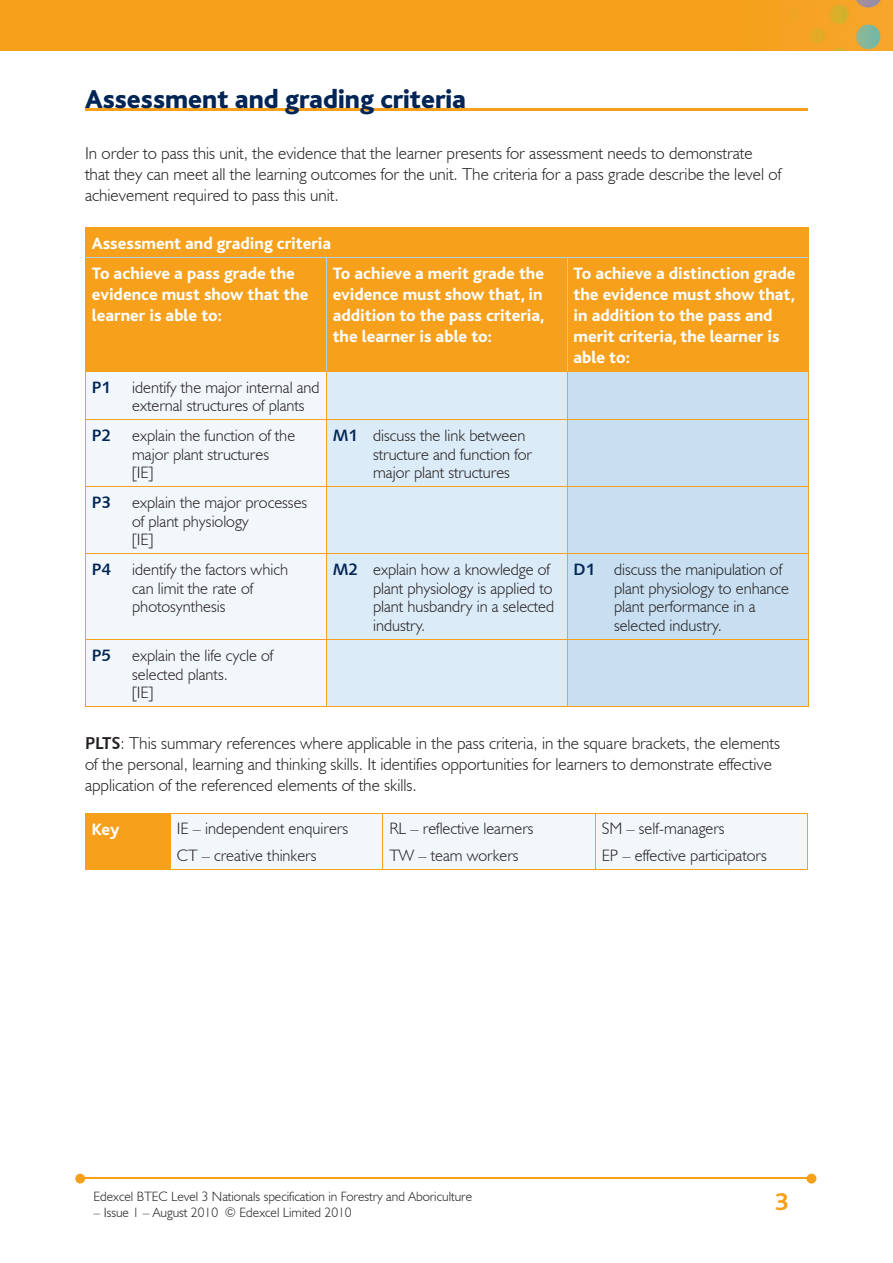
<style>
.page{position:relative;width:893px;height:1263px;background:#fff}
.page>*{position:absolute;margin:0;border:0;box-sizing:border-box;transform-origin:0 0}
.t1{font:800 27px "Bliss";color:#002556}
.t2{font:700 25.5px "Bliss";color:#f6a01b}
.t3{font:300 17.25px/21px "Humanist 521 BT";color:#231f20}
.t4{font:800 17.25px/21px "Bliss";color:#fff}
.t5{font:300 16.5px/18.8px "Humanist 521 BT";color:#231f20}
.t6{font:16.5px "Humanist 531 BT Bold A";color:#002556}
.t7{font:300 13.5px "Humanist 521 BT";color:#231f20}
.s1{font-family:"Humanist 531 BT Bold A";font-weight:400;color:#002556}
.s2{font-family:"Humanist 531 BT Bold A";font-weight:400}
</style>
<div class="page">
<img style="left:0;top:0;width:893px;height:51px">
<hr style="left:82px;top:1178px;width:728px;height:1px;background:#f6a01b">
<svg style="left:807px;top:1174px;width:9px;height:9px"></svg>
<svg style="left:75px;top:1174px;width:10px;height:9px"></svg>
<hr style="left:85px;top:108px;width:723px;height:2px;background:#f6a01b">
<div style="left:86px;top:228px;width:722px;height:143px;background:#f6a01b"></div>
<div style="left:86px;top:372px;width:240px;height:334px;background:#f2f7fb"></div>
<div style="left:327px;top:372px;width:240px;height:334px;background:#dbebf7"></div>
<div style="left:568px;top:372px;width:240px;height:334px;background:#c8dff2"></div>
<svg style="left:85px;top:228px;width:1px;height:29px"></svg>
<svg style="left:808px;top:228px;width:1px;height:29px"></svg>
<hr style="left:85px;top:227px;width:241px;height:1px;background:#f6a01b">
<hr style="left:326px;top:227px;width:241px;height:1px;background:#f6a01b">
<hr style="left:567px;top:227px;width:241px;height:1px;background:#f6a01b">
<hr style="left:85px;top:257px;width:1px;height:114px;background:#f6a01b">
<hr style="left:86px;top:257px;width:240px;height:1px;background:#accfed">
<hr style="left:326px;top:258px;width:1px;height:113px;background:#accfed">
<hr style="left:326px;top:257px;width:241px;height:1px;background:#accfed">
<hr style="left:567px;top:258px;width:1px;height:113px;background:#accfed">
<hr style="left:808px;top:257px;width:1px;height:114px;background:#f6a01b">
<hr style="left:567px;top:257px;width:241px;height:1px;background:#accfed">
<hr style="left:85px;top:372px;width:1px;height:47px;background:#f6a01b">
<hr style="left:85px;top:371px;width:241px;height:1px;background:#f6a01b">
<hr style="left:326px;top:372px;width:1px;height:47px;background:#f6a01b">
<hr style="left:326px;top:371px;width:241px;height:1px;background:#f6a01b">
<hr style="left:567px;top:372px;width:1px;height:47px;background:#f6a01b">
<hr style="left:808px;top:372px;width:1px;height:47px;background:#f6a01b">
<hr style="left:567px;top:371px;width:241px;height:1px;background:#f6a01b">
<hr style="left:326px;top:420px;width:1px;height:66px;background:#f6a01b">
<hr style="left:567px;top:420px;width:1px;height:66px;background:#f6a01b">
<hr style="left:85px;top:420px;width:1px;height:66px;background:#f6a01b">
<hr style="left:808px;top:420px;width:1px;height:66px;background:#f6a01b">
<hr style="left:85px;top:419px;width:241px;height:1px;background:#f6a01b">
<hr style="left:326px;top:419px;width:241px;height:1px;background:#f6a01b">
<hr style="left:567px;top:419px;width:241px;height:1px;background:#f6a01b">
<hr style="left:326px;top:487px;width:1px;height:66px;background:#f6a01b">
<hr style="left:567px;top:487px;width:1px;height:66px;background:#f6a01b">
<hr style="left:85px;top:487px;width:1px;height:66px;background:#f6a01b">
<hr style="left:808px;top:487px;width:1px;height:66px;background:#f6a01b">
<hr style="left:85px;top:486px;width:241px;height:1px;background:#f6a01b">
<hr style="left:326px;top:486px;width:241px;height:1px;background:#f6a01b">
<hr style="left:567px;top:486px;width:241px;height:1px;background:#f6a01b">
<hr style="left:326px;top:554px;width:1px;height:85px;background:#f6a01b">
<hr style="left:567px;top:554px;width:1px;height:85px;background:#f6a01b">
<hr style="left:85px;top:554px;width:1px;height:85px;background:#f6a01b">
<hr style="left:808px;top:554px;width:1px;height:85px;background:#f6a01b">
<hr style="left:85px;top:553px;width:241px;height:1px;background:#f6a01b">
<hr style="left:326px;top:553px;width:241px;height:1px;background:#f6a01b">
<hr style="left:567px;top:553px;width:241px;height:1px;background:#f6a01b">
<hr style="left:326px;top:640px;width:1px;height:66px;background:#f6a01b">
<hr style="left:567px;top:640px;width:1px;height:66px;background:#f6a01b">
<hr style="left:85px;top:706px;width:241px;height:1px;background:#f6a01b">
<hr style="left:326px;top:706px;width:241px;height:1px;background:#f6a01b">
<hr style="left:567px;top:706px;width:241px;height:1px;background:#f6a01b">
<hr style="left:85px;top:640px;width:1px;height:66px;background:#f6a01b">
<hr style="left:808px;top:640px;width:1px;height:66px;background:#f6a01b">
<hr style="left:85px;top:639px;width:241px;height:1px;background:#f6a01b">
<hr style="left:326px;top:639px;width:241px;height:1px;background:#f6a01b">
<hr style="left:567px;top:639px;width:241px;height:1px;background:#f6a01b">
<div style="left:85px;top:813px;width:85px;height:57px;background:#f6a01b"></div>
<div style="left:171px;top:814px;width:636px;height:55px;background:#f2f7fb"></div>
<hr style="left:170px;top:869px;width:213px;height:1px;background:#f6a01b">
<hr style="left:383px;top:869px;width:212px;height:1px;background:#f6a01b">
<hr style="left:595px;top:869px;width:213px;height:1px;background:#f6a01b">
<hr style="left:170px;top:813px;width:1px;height:56px;background:#f6a01b">
<hr style="left:383px;top:813px;width:1px;height:56px;background:#f6a01b">
<hr style="left:595px;top:813px;width:1px;height:56px;background:#f6a01b">
<hr style="left:807px;top:813px;width:1px;height:56px;background:#f6a01b">
<hr style="left:170px;top:813px;width:213px;height:1px;background:#f6a01b">
<hr style="left:383px;top:813px;width:212px;height:1px;background:#f6a01b">
<hr style="left:595px;top:813px;width:213px;height:1px;background:#f6a01b">
<h1 class="t1" style="left:85px;top:85px;width:383px">Assessment and grading criteria</h1>
<p class="t3" style="left:85px;top:142px;width:698px">In order to pass this unit, the evidence that the learner presents for assessment needs to demonstrate that they can meet all the learning outcomes for the unit. The criteria for a pass grade describe the level of achievement required to pass this unit.</p>
<p class="t4" style="left:92px;top:229px;width:241px;line-height:30.2px">Assessment and grading criteria<br>To achieve a pass grade the</p>
<p class="t4" style="left:92px;top:284px;width:218px">evidence must show that the learner is able to:</p>
<p class="t4" style="left:333px;top:263px;width:213px;text-align:justify">To achieve a merit grade the evidence must show that, in addition to the pass criteria, the learner is able to:</p>
<p class="t4" style="left:574px;top:263px;width:224px">To achieve a distinction grade the evidence must show that, in addition to the pass and merit criteria, the learner is able to:</p>
<p class="t6" style="left:92px;top:377px;width:21px">P1</p>
<p class="t5" style="left:132px;top:377px;width:189px">identify the major internal and external structures of plants</p>
<p class="t6" style="left:92px;top:425px;width:21px">P2</p>
<p class="t5" style="left:132px;top:426px;width:165px">explain the function of the major plant structures<br>[IE]</p>
<p class="t5" style="left:373px;top:426px;width:160px;text-indent:-40px"><span class="s1">M1</span> discuss the link between structure and function for major plant structures</p>
<p class="t6" style="left:92px;top:492px;width:21px">P3</p>
<p class="t5" style="left:132px;top:493px;width:177px">explain the major processes of plant physiology<br>[IE]</p>
<p class="t6" style="left:92px;top:559px;width:21px">P4</p>
<p class="t5" style="left:132px;top:560px;width:157px">identify the factors which can limit the rate of photosynthesis</p>
<p class="t5" style="left:373px;top:560px;width:183px;text-indent:-40px"><span class="s1">M2</span> explain how a knowledge of plant physiology is applied to plant husbandry in a selected industry.</p>
<p class="t5" style="left:614px;top:560px;width:176px;text-indent:-40px"><span class="s1">D1</span> discuss the manipulation of plant physiology to enhance plant performance in a selected industry.</p>
<p class="t6" style="left:92px;top:645px;width:21px">P5</p>
<p class="t5" style="left:132px;top:645px;width:142px">explain the life cycle of selected plants.<br>[IE]</p>
<p class="t3" style="left:85px;top:733px;width:697px"><span class="s2">PLTS</span>: This summary references where applicable in the pass criteria, in the square brackets, the elements of the personal, learning and thinking skills. It identifies opportunities for learners to demonstrate effective application of the referenced elements of the skills.</p>
<p class="t4" style="left:92px;top:819px;width:29px">Key</p>
<p class="t5" style="left:177px;top:814px;width:173px;line-height:27.3px">IE – independent enquirers<br>CT – creative thinkers</p>
<p class="t5" style="left:389px;top:814px;width:146px;line-height:27.3px">RL – reflective learners<br>TW – team workers</p>
<p class="t5" style="left:602px;top:814px;width:166px;line-height:27.3px">SM – self-managers<br>EP – effective participators</p>
<p class="t7" style="left:94px;top:1188px;width:380px">Edexcel BTEC Level 3 Nationals specification in Forestry and Aboriculture</p>
<p class="t7" style="left:94px;top:1204px;width:260px">– Issue 1 – August 2010 © Edexcel Limited 2010</p>
<h2 class="t2" style="left:775px;top:1189px;width:15px">3</h2>
</div>
